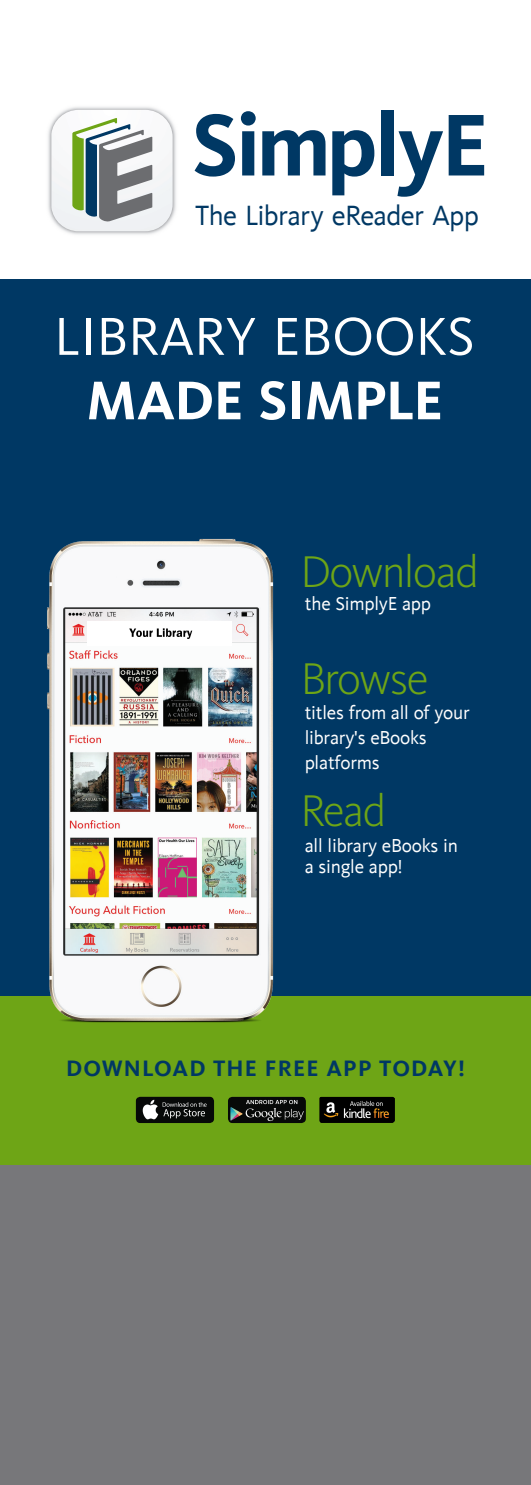
<style>
.page{position:relative;width:531px;height:1485px;background:#fff}
.page>*{position:absolute;margin:0;border:0;box-sizing:border-box;transform-origin:0 0}
.t1{font:700 90.8px "Kievitfor NYPL";letter-spacing:-.02em;color:#003864}
.t2{font:700 56.4px "Kievitfor NYPL";letter-spacing:.005em;color:#fff}
.t3{font:55.35px "Kievitfor NYPL";letter-spacing:.015em;color:#fff}
.t4{font:300 46.02px "Kievit";letter-spacing:-.03em;color:#6ea516}
.t5{font:28.65px "Kievitfor NYPL";letter-spacing:-.005em;color:#003864}
.t6{font:700 22.95px "Kievitfor NYPL";letter-spacing:.07em;color:#003864}
.t7{font:19.32px/25px "Kievitfor NYPL";color:#fff}
.t8{font:19.32px "Kievitfor NYPL";color:#fff}
.s1{font-style:inherit}
</style>
<div class="page">
<img style="left:48px;top:107px;width:128px;height:128px">
<img style="left:51px;top:110px;width:122px;height:121px">
<svg style="left:72px;top:118px;width:80px;height:104px"></svg>
<div style="left:0;top:937px;width:531px;height:233px;background:#6ea516"></div>
<div style="left:0;top:279px;width:531px;height:716px;background:#003864"></div>
<div style="left:0;top:1165px;width:531px;height:320px;background:#77777a"></div>
<img style="left:136px;top:1097px;width:78px;height:26px">
<img style="left:319px;top:1097px;width:76px;height:26px">
<img style="left:228px;top:1097px;width:78px;height:26px">
<img style="left:41px;top:538px;width:251px;height:485px">
<img style="left:98px;top:621px;width:123px;height:1px">
<img style="left:87px;top:622px;width:145px;height:24px">
<p class="t1" style="left:192px;top:92px;width:297px">SimplyE</p>
<p class="t5" style="left:195px;top:199px;width:285px">The Library <span class="s1">e</span>Reader App</p>
<p class="t3" style="left:54px;top:305px;width:421px">LIBRARY EBOOKS</p>
<p class="t2" style="left:87px;top:367px;width:357px">MADE SIMPLE</p>
<p class="t4" style="left:300px;top:544px;width:180px">Download</p>
<p class="t8" style="left:305px;top:592px;width:127px">the SimplyE app</p>
<p class="t4" style="left:301px;top:651px;width:130px">Browse</p>
<p class="t7" style="left:305px;top:700px;width:166px">titles from all of your library's eBooks platforms</p>
<p class="t4" style="left:300px;top:783px;width:88px">Read</p>
<p class="t7" style="left:305px;top:835px;width:155px;line-height:21.2px">all library eBooks in a single app!</p>
<p class="t6" style="left:66px;top:1055px;width:400px">DOWNLOAD THE FREE APP TODAY!</p>
</div>
